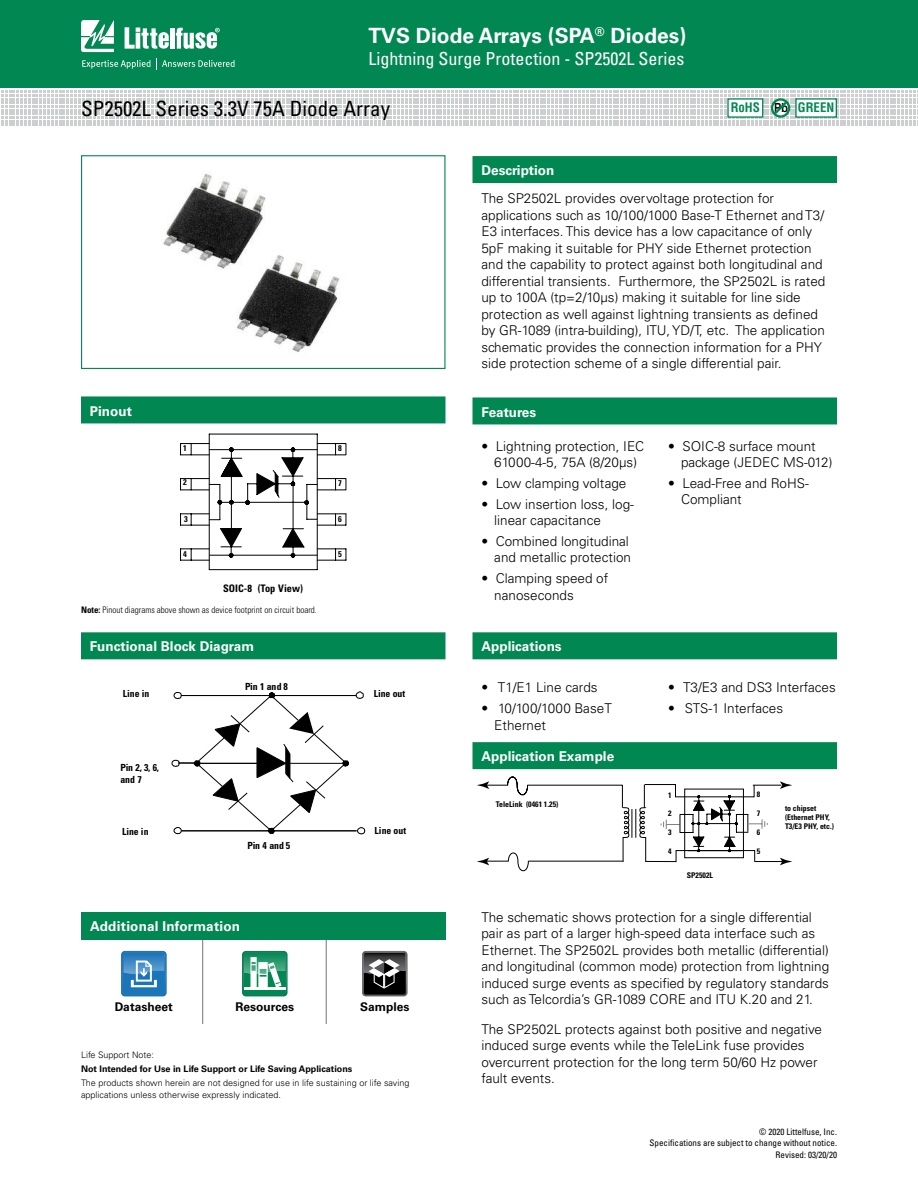
<style>
.page{position:relative;width:918px;height:1188px;background:#fff}
.page>*{position:absolute;margin:0;border:0;box-sizing:border-box;transform-origin:0 0}
.t1{font:condensed 21px "Univers LT Std";color:#000}
.t2{font:700 21px "Univers LT Std";color:#fff}
.t3{font:condensed 18px "Univers LT Std";color:#fff}
.t4{font:300 13.5px/16.5px "Univers LT Std";color:#000}
.t5{font:700 13.5px "Univers LT Std";color:#fff}
.t6{font:700 condensed 12.9px "Helvetica LT Std";color:#008752}
.t7{font:700 12px "Univers LT Std";color:#000}
.t8{font:700 condensed 10.35px "Univers LT Std";color:#000}
.t9{font:700 condensed 9.9px/11.2px "Univers LT Std";letter-spacing:-.015em;color:#000}
.t10{font:700 condensed 9.75px "Univers LT Std";color:#000}
.t11{font:300 9px/12px "Univers LT Std";color:#000}
.t12{font:condensed 9px/10.8px "Univers LT Std";color:#000;text-align:right}
.t13{font:300 condensed 9px "Univers LT Std";color:#000}
.t14{font:700 9px "Univers LT Std";color:#000}
.t15{font:700 condensed 8.25px "Univers LT Std";color:#000}
.t16{font:700 condensed 7.8px/9.4px "Univers LT Std";color:#000}
.s1{font-family:"Univers LT Std";font-stretch:expanded;font-size:12.6px;color:#000}
.s2{font-weight:700}
</style>
<div class="page">
<div style="left:0;top:0;width:918px;height:88px;background:#008752"></div>
<svg style="left:81px;top:20px;width:33px;height:32px"></svg>
<hr style="left:170px;top:28px;width:4px;height:21px;background:#fff">
<svg style="left:176px;top:28px;width:44px;height:21px"></svg>
<svg style="left:125px;top:27px;width:44px;height:22px"></svg>
<svg style="left:82px;top:58px;width:153px;height:11px"></svg>
<div style="left:473px;top:156px;width:364px;height:27px;background:#008752"></div>
<div style="left:473px;top:632px;width:364px;height:27px;background:#008752"></div>
<div style="left:473px;top:397px;width:364px;height:27px;background:#008752"></div>
<img style="left:163px;top:174px;width:177px;height:178px">
<div style="left:81px;top:155px;width:365px;height:214px;border:1px solid #008752"></div>
<div style="left:81px;top:632px;width:365px;height:27px;background:#008752"></div>
<div style="left:81px;top:396px;width:365px;height:27px;background:#008752"></div>
<svg style="left:180px;top:443px;width:166px;height:117px"></svg>
<hr style="left:209px;top:434px;width:1px;height:136px;background:#000">
<hr style="left:317px;top:434px;width:1px;height:136px;background:#000">
<hr style="left:209px;top:434px;width:108px;height:1px;background:#000">
<hr style="left:209px;top:569px;width:108px;height:1px;background:#000">
<svg style="left:172px;top:692px;width:193px;height:142px"></svg>
<div style="left:473px;top:742px;width:364px;height:27px;background:#008752"></div>
<svg style="left:477px;top:777px;width:315px;height:95px"></svg>
<svg style="left:1px;top:91px;width:917px;height:35px"></svg>
<div style="left:796px;top:99px;width:40px;height:18px;background:#fff"></div>
<div style="left:795px;top:98px;width:42px;height:20px;border:1px solid #008752"></div>
<div style="left:81px;top:912px;width:365px;height:28px;background:#008752"></div>
<svg style="left:121px;top:951px;width:46px;height:46px;background:#498fc7"></svg>
<svg style="left:362px;top:951px;width:46px;height:46px;background:#505051"></svg>
<hr style="left:326px;top:940px;width:1px;height:84px;background:#808284">
<hr style="left:202px;top:940px;width:1px;height:84px;background:#808284">
<svg style="left:242px;top:951px;width:46px;height:46px"></svg>
<hr style="left:244px;top:988px;width:41px;height:2px;background:#fff">
<h1 class="t2" style="left:369px;top:27px;width:319px">TVS Diode Arrays (SPA<sup>®</sup> Diodes)</h1>
<h2 class="t3" style="left:369px;top:52px;width:317px">Lightning Surge Protection - SP2502L Series</h2>
<h1 class="t1" style="left:81px;top:101px;width:311px">SP2502L Series 3.3V 75A Diode Array</h1>
<p class="t5" style="left:481px;top:165px;width:74px">Description</p>
<p class="t6" style="left:731px;top:100px;width:105px">RoHS <span class="s1">Pb</span> GREEN</p>
<p class="t5" style="left:90px;top:405px;width:43px">Pinout</p>
<p class="t15" style="left:183px;top:445px;width:5px">1</p>
<p class="t15" style="left:183px;top:479px;width:5px">2</p>
<p class="t15" style="left:184px;top:515px;width:5px">3</p>
<p class="t15" style="left:183px;top:550px;width:5px">4</p>
<p class="t8" style="left:223px;top:585px;width:81px">SOIC-8 (Top View)</p>
<p class="t13" style="left:81px;top:606px;width:237px"><span class="s2">Note:</span> Pinout diagrams above shown as device footprint on circuit board.</p>
<p class="t5" style="left:90px;top:641px;width:166px">Functional Block Diagram</p>
<p class="t10" style="left:123px;top:690px;width:28px">Line in</p>
<p class="t9" style="left:245px;top:681px;width:44px">Pin 1 and 8</p>
<p class="t15" style="left:338px;top:445px;width:5px">8</p>
<p class="t15" style="left:338px;top:480px;width:5px">7</p>
<p class="t15" style="left:338px;top:515px;width:5px">6</p>
<p class="t15" style="left:338px;top:550px;width:5px">5</p>
<p class="t9" style="left:120px;top:763px;width:40px">Pin 2, 3, 6, and 7</p>
<p class="t10" style="left:374px;top:690px;width:33px">Line out</p>
<p class="t10" style="left:122px;top:828px;width:28px">Line in</p>
<p class="t10" style="left:375px;top:827px;width:33px">Line out</p>
<p class="t9" style="left:248px;top:841px;width:44px">Pin 4 and 5</p>
<p class="t5" style="left:90px;top:921px;width:152px">Additional Information</p>
<p class="t7" style="left:115px;top:1000px;width:59px">Datasheet</p>
<p class="t7" style="left:236px;top:1000px;width:60px">Resources</p>
<p class="t7" style="left:360px;top:1002px;width:51px">Samples</p>
<p class="t11" style="left:81px;top:1049px;width:75px">Life Support Note:</p>
<p class="t14" style="left:81px;top:1065px;width:273px">Not Intended for Use in Life Support or Life Saving Applications</p>
<p class="t11" style="left:81px;top:1078px;width:330px">The products shown herein are not designed for use in life sustaining or life saving applications unless otherwise expressly indicated.</p>
<p class="t4" style="left:481px;top:191px;width:345px">The SP2502L provides overvoltage protection for applications such as 10/100/1000 Base-T Ethernet and T3/ E3 interfaces. This device has a low capacitance of only 5pF making it suitable for PHY side Ethernet protection and the capability to protect against both longitudinal and differential transients. Furthermore, the SP2502L is rated up to 100A (tp=2/10µs) making it suitable for line side protection as well against lightning transients as defined by GR-1089 (intra-building), ITU, YD/T, etc. The application schematic provides the connection information for a PHY side protection scheme of a single differential pair.</p>
<p class="t5" style="left:481px;top:406px;width:56px">Features</p>
<p class="t4" style="left:481px;top:439px;width:164px;text-align:center">• Lightning protection, IEC<br>61000-4-5, 75A (8/20µs)</p>
<p class="t4" style="left:481px;top:476px;width:147px">• Low clamping voltage</p>
<p class="t4" style="left:494px;top:497px;width:141px;text-indent:-13px">• Low insertion loss, log&shy;linear capacitance</p>
<p class="t4" style="left:481px;top:534px;width:151px;text-align:right">• Combined longitudinal and metallic protection</p>
<p class="t4" style="left:494px;top:571px;width:116px;text-indent:-13px">• Clamping speed of nanoseconds</p>
<p class="t4" style="left:681px;top:439px;width:153px;text-indent:-13px">• SOIC-8 surface mount package (JEDEC MS-012)</p>
<p class="t4" style="left:681px;top:476px;width:129px;text-indent:-13px">• Lead-Free and RoHS-<br>Compliant</p>
<p class="t5" style="left:481px;top:641px;width:82px">Applications</p>
<p class="t4" style="left:481px;top:681px;width:118px">• T1/E1 Line cards</p>
<p class="t4" style="left:494px;top:701px;width:119px;text-indent:-13px">• 10/100/1000 BaseT<br>Ethernet</p>
<p class="t5" style="left:481px;top:751px;width:134px">Application Example</p>
<p class="t16" style="left:496px;top:800px;width:64px">TeleLink (0461 1.25)</p>
<p class="t4" style="left:668px;top:681px;width:169px">• T3/E3 and DS3 Interfaces</p>
<p class="t4" style="left:668px;top:701px;width:116px">• STS-1 Interfaces</p>
<p class="t16" style="left:668px;top:791px;width:5px">1</p>
<p class="t16" style="left:668px;top:810px;width:5px">2</p>
<p class="t16" style="left:668px;top:828px;width:5px">3</p>
<p class="t16" style="left:668px;top:847px;width:5px">4</p>
<p class="t16" style="left:687px;top:871px;width:28px">SP2502L</p>
<p class="t16" style="left:757px;top:790px;width:5px">8</p>
<p class="t16" style="left:757px;top:809px;width:5px">7</p>
<p class="t16" style="left:757px;top:828px;width:5px">6</p>
<p class="t16" style="left:757px;top:847px;width:5px">5</p>
<p class="t16" style="left:785px;top:804px;width:50px">to chipset (Ethernet PHY,<br>T3/E3 PHY, etc.)</p>
<p class="t4" style="left:481px;top:910px;width:349px">The schematic shows protection for a single differential pair as part of a larger high-speed data interface such as Ethernet. The SP2502L provides both metallic (differential) and longitudinal (common mode) protection from lightning induced surge events as specified by regulatory standards such as Telcordia’s GR-1089 CORE and ITU K.20 and 21.</p>
<p class="t4" style="left:481px;top:1022px;width:342px">The SP2502L protects against both positive and negative induced surge events while the TeleLink fuse provides overcurrent protection for the long term 50/60 Hz power fault events.</p>
<p class="t12" style="left:650px;top:1127px;width:189px">© 2020 Littelfuse, Inc.<br>Specifications are subject to change without notice.</p>
<p class="t12" style="left:776px;top:1150px;width:63px">Revised: 03/20/20</p>
</div>
